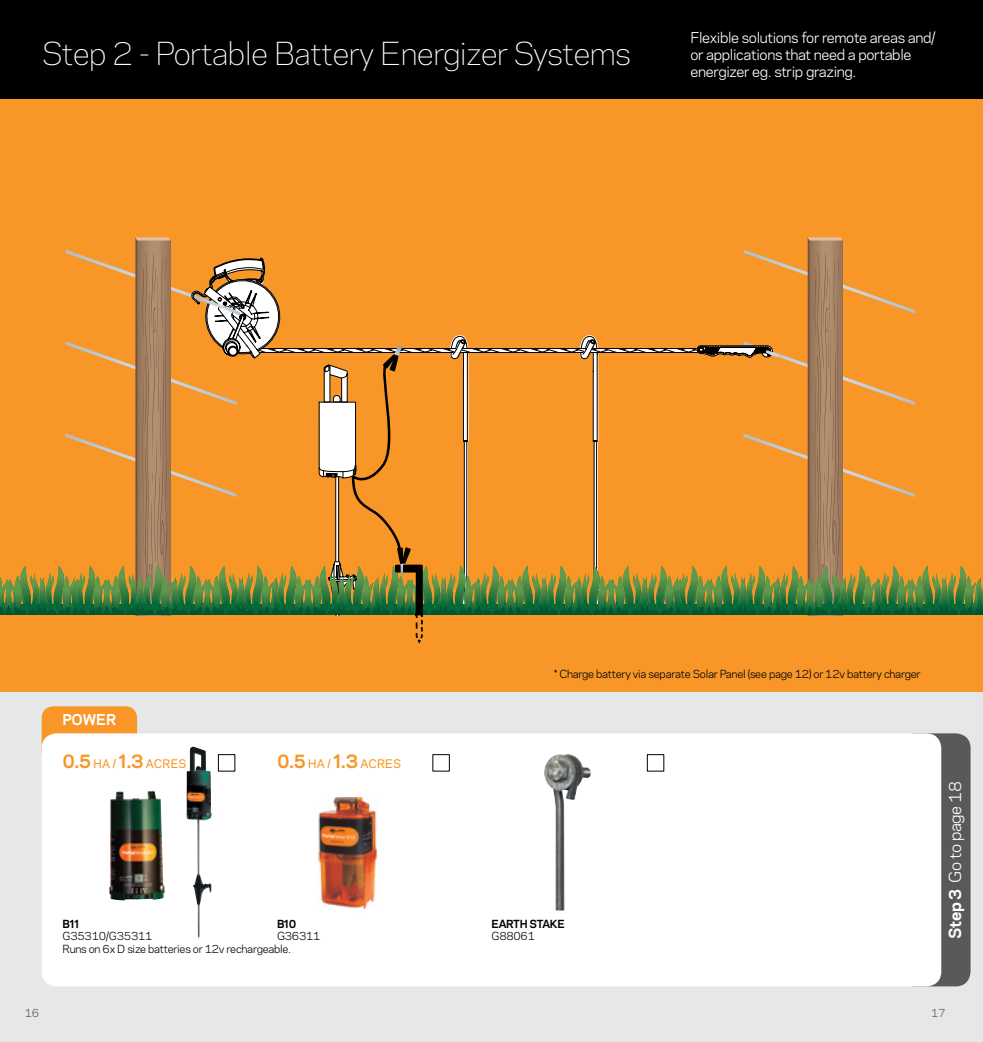
<style>
.page{position:relative;width:983px;height:1042px;background:#fff}
.page>*{position:absolute;margin:0;border:0;box-sizing:border-box;transform-origin:0 0}
.t1{font:300 29.75px "Galaxie Polaris";letter-spacing:-.025em;color:#fff}
.t2{font:15.75px "Galaxie Polaris";letter-spacing:-.025em;color:#fff}
.t3{font:14px/16.8px "Galaxie Polaris";letter-spacing:-.025em;color:#fff}
.t4{font:700 14px "Galaxie Polaris";letter-spacing:-.01em;color:#fff}
.t5{font:500 11.2px "Galaxie Polaris";letter-spacing:.015em;color:#f89728}
.t6{font:10.5px/12.6px "Galaxie Polaris";letter-spacing:-.025em;color:#000}
.t7{font:700 10.5px "Galaxie Polaris";letter-spacing:-.025em;color:#000}
.t8{font:10.5px "Galaxie Polaris";color:#58595b}
.s1{font-weight:700;font-size:17.5px}
.s2{font-weight:700}
</style>
<div class="page">
<div style="left:0;top:0;width:982px;height:99px;background:#000"></div>
<div style="left:0;top:99px;width:982px;height:943px;background:#e6e7e8"></div>
<div style="left:42px;top:706px;width:95px;height:38px;background:#f89728"></div>
<div style="left:930px;top:733px;width:40px;height:253px;background:#58595b"></div>
<div style="left:42px;top:733px;width:899px;height:253px;background:#fff;border-radius:15px"></div>
<div style="left:0;top:99px;width:982px;height:593px;background:#f89728"></div>
<svg style="left:0;top:219px;width:983px;height:426px"></svg>
<div style="left:646px;top:754px;width:18px;height:17px;border:1px solid #000"></div>
<img style="left:544px;top:754px;width:46px;height:156px">
<img style="left:186px;top:746px;width:25px;height:192px">
<img style="left:109px;top:790px;width:56px;height:110px">
<div style="left:218px;top:754px;width:17px;height:17px;border:1px solid #000"></div>
<img style="left:318px;top:796px;width:60px;height:113px">
<h1 class="t1" style="left:42px;top:32px;width:590px">Step 2 - Portable Battery Energizer Systems</h1>
<h3 class="t3" style="left:690px;top:29px;width:246px">Flexible solutions for remote areas and/ or applications that need a portable energizer eg. strip grazing.</h3>
<h3 class="t4" style="left:63px;top:709px;width:55px">POWER</h3>
<p class="t5" style="left:63px;top:755px;width:125px"><span class="s1">0.5</span> HA / <span class="s1">1.3</span> ACRES</p>
<p class="t5" style="left:277px;top:755px;width:125px"><span class="s1">0.5</span> HA / <span class="s1">1.3</span> ACRES</p>
<p class="t7" style="left:63px;top:916px;width:18px">B11</p>
<p class="t6" style="left:63px;top:929px;width:230px">G35310/G35311<br>Runs on 6x D size batteries or 12v rechargeable.</p>
<p class="t7" style="left:277px;top:916px;width:21px">B10</p>
<p class="t6" style="left:277px;top:929px;width:45px">G36311</p>
<p class="t6" style="left:554px;top:667px;width:368px">* Charge battery via separate Solar Panel (see page 12) or 12v battery charger</p>
<p class="t7" style="left:491px;top:916px;width:75px">EARTH STAKE</p>
<p class="t6" style="left:491px;top:929px;width:45px">G88061</p>
<h2 class="t2" style="left:942px;top:939px;width:159px;rotate:-90deg"><span class="s2">Step 3</span> Go to page 18</h2>
<p class="t8" style="left:25px;top:1005px;width:16px">16</p>
<p class="t8" style="left:930px;top:1005px;width:16px">17</p>
</div>
